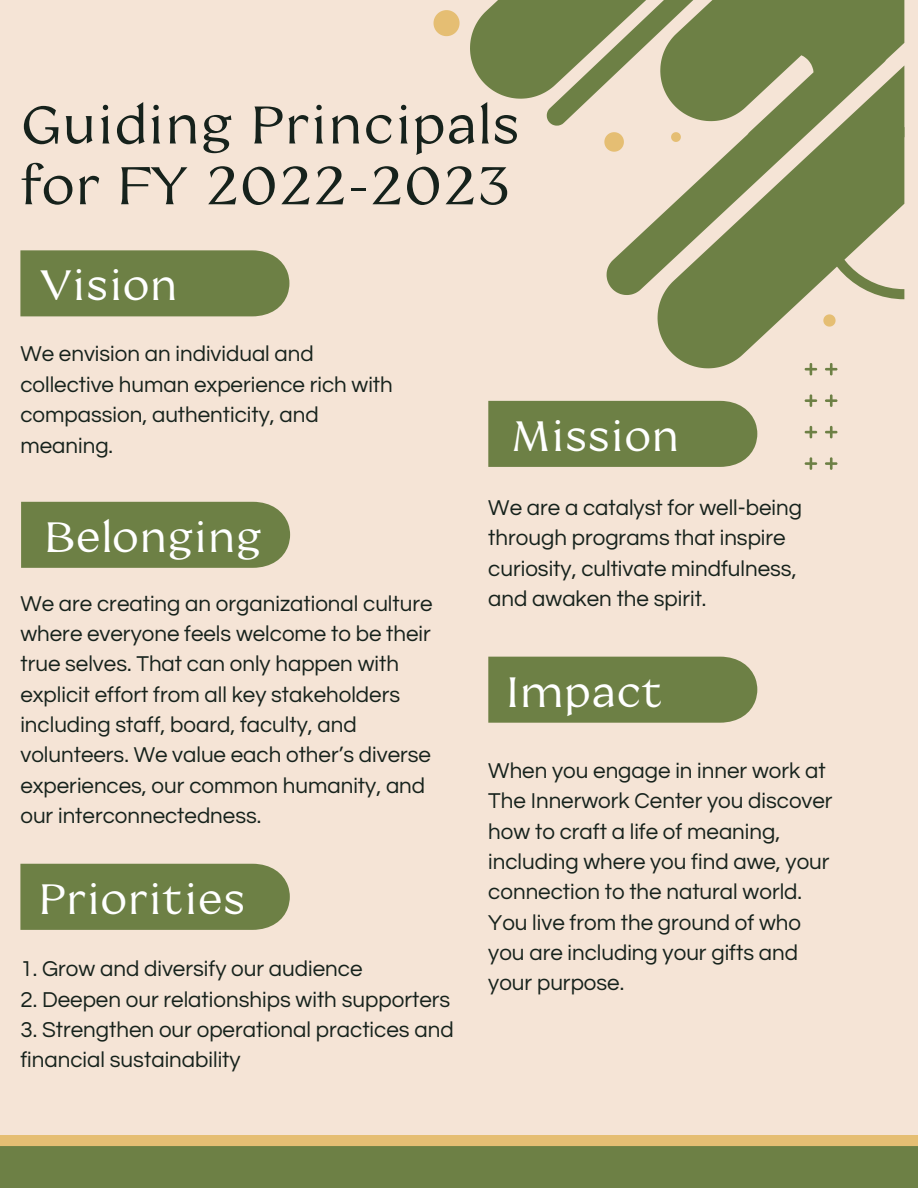
<style>
.page{position:relative;width:918px;height:1188px;background:#f5e4d6}
.page>*{position:absolute;margin:0;border:0;box-sizing:border-box;transform-origin:0 0}
.t1{font:52.8px/60.8px "Coconat";color:#16221c}
.t2{font:42.3px "Coconat";color:#fff}
.t3{font:22.35px/30.3px "Questrial";color:#16221c}
</style>
<div class="page">
<svg style="left:470px;top:0;width:434px;height:295px"></svg>
<svg style="left:658px;top:65px;width:246px;height:303px;fill:#6d8045"></svg>
<svg style="left:818px;top:127px;width:86px;height:172px"></svg>
<svg style="left:434px;top:10px;width:26px;height:26px"></svg>
<svg style="left:823px;top:314px;width:13px;height:13px"></svg>
<svg style="left:604px;top:132px;width:20px;height:20px"></svg>
<svg style="left:671px;top:132px;width:10px;height:10px"></svg>
<svg style="left:805px;top:457px;width:12px;height:13px"></svg>
<svg style="left:805px;top:426px;width:12px;height:12px"></svg>
<svg style="left:805px;top:394px;width:12px;height:13px"></svg>
<svg style="left:805px;top:363px;width:12px;height:12px"></svg>
<svg style="left:825px;top:457px;width:12px;height:13px"></svg>
<svg style="left:825px;top:426px;width:12px;height:12px"></svg>
<svg style="left:825px;top:394px;width:12px;height:13px"></svg>
<svg style="left:825px;top:363px;width:12px;height:12px"></svg>
<div style="left:488px;top:401px;width:269px;height:66px;background:#6d8045"></div>
<svg style="left:0;top:1136px;width:918px;height:52px"></svg>
<div style="left:20px;top:250px;width:269px;height:66px;background:#6d8045"></div>
<div style="left:21px;top:502px;width:269px;height:66px;background:#6d8045"></div>
<div style="left:488px;top:657px;width:269px;height:66px;background:#6d8045"></div>
<div style="left:20px;top:864px;width:270px;height:66px;background:#6d8045"></div>
<p class="t1" style="left:20px;top:92px;width:501px">Guiding Principals for FY 2022-2023</p>
<h1 class="t2" style="left:39px;top:258px;width:140px">Vision</h1>
<h2 class="t3" style="left:20px;top:339px;width:374px">We envision an individual and collective human experience rich with compassion, authenticity, and meaning.</h2>
<h2 class="t2" style="left:44px;top:509px;width:219px">Belonging</h2>
<h2 class="t3" style="left:20px;top:589px;width:414px">We are creating an organizational culture where everyone feels welcome to be their true selves. That can only happen with explicit effort from all key stakeholders including staff, board, faculty, and volunteers. We value each other’s diverse experiences, our common humanity, and our interconnectedness.</h2>
<h2 class="t2" style="left:38px;top:871px;width:209px">Priorities</h2>
<p class="t3" style="left:20px;top:954px;width:344px">1. Grow and diversify our audience</p>
<p class="t3" style="left:20px;top:985px;width:431px">2. Deepen our relationships with supporters</p>
<p class="t3" style="left:20px;top:1015px;width:435px">3. Strengthen our operational practices and financial sustainability</p>
<p class="t2" style="left:511px;top:408px;width:170px">Mission</p>
<p class="t3" style="left:488px;top:493px;width:315px">We are a catalyst for well-being through programs that inspire curiosity, cultivate mindfulness, and awaken the spirit.</p>
<p class="t2" style="left:506px;top:664px;width:159px">Impact</p>
<p class="t3" style="left:488px;top:756px;width:346px">When you engage in inner work at<br>The Innerwork Center you discover how to craft a life of meaning, including where you find awe, your connection to the natural world.<br>You live from the ground of who you are including your gifts and your purpose.</p>
</div>
